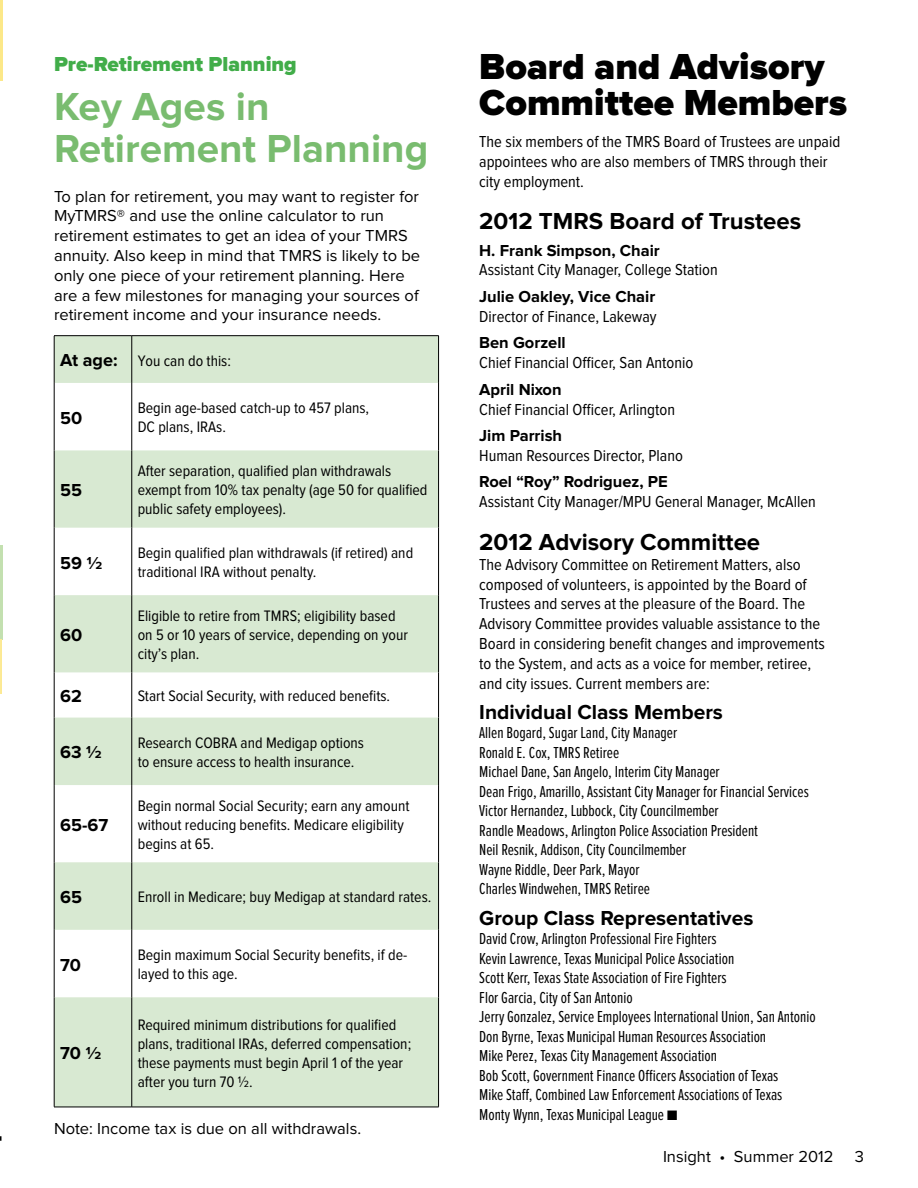
<style>
.page{position:relative;width:918px;height:1188px;background:#fff}
.page>*{position:absolute;margin:0;border:0;box-sizing:border-box;transform-origin:0 0}
.t1{font:700 40.5px/42px "Proxima Nova";color:#79bc6f}
.t2{font:900 37.5px/36px "Proxima Nova";color:#000}
.t3{font:700 24px "Proxima Nova";color:#000}
.t4{font:700 21px "Proxima Nova";color:#000}
.t5{font:900 21px "Proxima Nova";color:#41ad49}
.t6{font:700 18px "Proxima Nova";color:#000}
.t7{font:16.5px/19.5px "Proxima Nova Ex Cn";color:#000}
.t8{font:16.5px/19.8px "Proxima Nova Cond";color:#000}
.t9{font:16.5px/19.8px "Proxima Nova";color:#000}
.t10{font:700 16.5px "Proxima Nova";color:#000}
.t11{font:15.75px/18.9px "Proxima Nova Cond";color:#000}
.s1{font-family:"Proxima Nova";font-weight:700;font-size:18px}
</style>
<div class="page">
<hr style="left:0;top:545px;width:2px;height:95px;background:#c3e0b0">
<hr style="left:0;top:640px;width:1px;height:54px;background:#fcea96">
<hr style="left:0;top:0;width:2px;height:81px;background:#fce889">
<svg style="left:55px;top:336px;width:383px;height:771px;fill:#d8e9d2"></svg>
<hr style="left:54px;top:335px;width:78px;height:1px;background:#000">
<hr style="left:54px;top:336px;width:1px;height:47px;background:#000">
<hr style="left:132px;top:335px;width:307px;height:1px;background:#000">
<hr style="left:438px;top:336px;width:1px;height:47px;background:#000">
<hr style="left:54px;top:383px;width:1px;height:67px;background:#000">
<hr style="left:438px;top:383px;width:1px;height:67px;background:#000">
<hr style="left:54px;top:450px;width:1px;height:78px;background:#000">
<hr style="left:438px;top:450px;width:1px;height:78px;background:#000">
<hr style="left:54px;top:528px;width:1px;height:67px;background:#000">
<hr style="left:438px;top:528px;width:1px;height:67px;background:#000">
<hr style="left:54px;top:595px;width:1px;height:77px;background:#000">
<hr style="left:438px;top:595px;width:1px;height:77px;background:#000">
<hr style="left:54px;top:672px;width:1px;height:46px;background:#000">
<hr style="left:438px;top:672px;width:1px;height:46px;background:#000">
<hr style="left:54px;top:718px;width:1px;height:67px;background:#000">
<hr style="left:438px;top:718px;width:1px;height:67px;background:#000">
<hr style="left:54px;top:785px;width:1px;height:77px;background:#000">
<hr style="left:438px;top:785px;width:1px;height:77px;background:#000">
<hr style="left:54px;top:862px;width:1px;height:68px;background:#000">
<hr style="left:438px;top:862px;width:1px;height:68px;background:#000">
<hr style="left:54px;top:930px;width:1px;height:67px;background:#000">
<hr style="left:438px;top:930px;width:1px;height:67px;background:#000">
<hr style="left:54px;top:997px;width:1px;height:110px;background:#000">
<hr style="left:438px;top:997px;width:1px;height:110px;background:#000">
<hr style="left:54px;top:1107px;width:78px;height:1px;background:#000">
<hr style="left:132px;top:1107px;width:307px;height:1px;background:#000">
<hr style="left:132px;top:336px;width:1px;height:47px;background:#000">
<hr style="left:132px;top:383px;width:1px;height:67px;background:#000">
<hr style="left:132px;top:450px;width:1px;height:78px;background:#000">
<hr style="left:132px;top:528px;width:1px;height:67px;background:#000">
<hr style="left:132px;top:595px;width:1px;height:77px;background:#000">
<hr style="left:132px;top:672px;width:1px;height:46px;background:#000">
<hr style="left:132px;top:718px;width:1px;height:67px;background:#000">
<hr style="left:132px;top:785px;width:1px;height:77px;background:#000">
<hr style="left:132px;top:862px;width:1px;height:68px;background:#000">
<hr style="left:132px;top:930px;width:1px;height:67px;background:#000">
<hr style="left:132px;top:997px;width:1px;height:110px;background:#000">
<p class="t5" style="left:54px;top:54px;width:244px">Pre-Retirement Planning</p>
<h1 class="t1" style="left:54px;top:87px;width:376px">Key Ages in<br>Retirement Planning</h1>
<p class="t9" style="left:54px;top:187px;width:368px">To plan for retirement, you may want to register for MyTMRS® and use the online calculator to run retirement estimates to get an idea of your TMRS annuity. Also keep in mind that TMRS is likely to be only one piece of your retirement planning. Here are a few milestones for managing your sources of retirement income and your insurance needs.</p>
<p class="t11" style="left:60px;top:352px;width:172px"><span class="s1">At age:</span> You can do this:</p>
<p class="t6" style="left:60px;top:410px;width:24px">50</p>
<p class="t11" style="left:138px;top:399px;width:233px">Begin age-based catch-up to 457 plans,<br>DC plans, IRAs.</p>
<p class="t6" style="left:60px;top:482px;width:23px">55</p>
<p class="t11" style="left:138px;top:462px;width:291px">After separation, qualified plan withdrawals exempt from 10% tax penalty (age 50 for qualified public safety employees).</p>
<p class="t6" style="left:60px;top:554px;width:44px">59 ½</p>
<p class="t11" style="left:138px;top:544px;width:277px">Begin qualified plan withdrawals (if retired) and traditional IRA without penalty.</p>
<p class="t6" style="left:60px;top:627px;width:24px">60</p>
<p class="t11" style="left:138px;top:607px;width:272px">Eligible to retire from TMRS; eligibility based on 5 or 10 years of service, depending on your city’s plan.</p>
<p class="t6" style="left:60px;top:688px;width:23px">62</p>
<p class="t11" style="left:138px;top:687px;width:254px">Start Social Security, with reduced benefits.</p>
<p class="t6" style="left:60px;top:744px;width:43px">63 ½</p>
<p class="t11" style="left:138px;top:734px;width:228px">Research COBRA and Medigap options to ensure access to health insurance.</p>
<p class="t6" style="left:60px;top:817px;width:50px">65-67</p>
<p class="t11" style="left:138px;top:797px;width:273px">Begin normal Social Security; earn any amount without reducing benefits. Medicare eligibility begins at 65.</p>
<p class="t6" style="left:60px;top:889px;width:23px">65</p>
<p class="t11" style="left:138px;top:888px;width:295px">Enroll in Medicare; buy Medigap at standard rates.</p>
<p class="t6" style="left:60px;top:956px;width:22px">70</p>
<p class="t11" style="left:138px;top:946px;width:271px">Begin maximum Social Security benefits, if de&shy;layed to this age.</p>
<p class="t11" style="left:138px;top:1016px;width:275px">Required minimum distributions for qualified plans, traditional IRAs, deferred compensation; these payments must begin April 1 of the year after you turn 70 ½.</p>
<p class="t9" style="left:54px;top:1119px;width:309px">Note: Income tax is due on all withdrawals.</p>
<p class="t6" style="left:60px;top:1045px;width:43px">70 ½</p>
<h2 class="t2" style="left:479px;top:51px;width:369px">Board and Advisory<br>Committee Members</h2>
<p class="t8" style="left:479px;top:133px;width:363px">The six members of the TMRS Board of Trustees are unpaid appointees who are also members of TMRS through their city employment.</p>
<h3 class="t3" style="left:479px;top:210px;width:324px">2012 TMRS Board of Trustees</h3>
<p class="t10" style="left:479px;top:243px;width:182px">H. Frank Simpson, Chair</p>
<p class="t8" style="left:479px;top:261px;width:240px">Assistant City Manager, College Station</p>
<p class="t10" style="left:479px;top:289px;width:178px">Julie Oakley, Vice Chair</p>
<p class="t8" style="left:479px;top:307px;width:179px">Director of Finance, Lakeway</p>
<p class="t10" style="left:479px;top:335px;width:88px">Ben Gorzell</p>
<p class="t8" style="left:479px;top:353px;width:216px">Chief Financial Officer, San Antonio</p>
<p class="t10" style="left:479px;top:382px;width:84px">April Nixon</p>
<p class="t8" style="left:479px;top:400px;width:197px">Chief Financial Officer, Arlington</p>
<p class="t10" style="left:479px;top:428px;width:84px">Jim Parrish</p>
<p class="t8" style="left:479px;top:446px;width:205px">Human Resources Director, Plano</p>
<p class="t10" style="left:479px;top:474px;width:190px">Roel “Roy” Rodriguez, PE</p>
<p class="t8" style="left:479px;top:493px;width:338px">Assistant City Manager/MPU General Manager, McAllen</p>
<h3 class="t3" style="left:479px;top:531px;width:283px">2012 Advisory Committee</h3>
<p class="t8" style="left:479px;top:555px;width:347px">The Advisory Committee on Retirement Matters, also composed of volunteers, is appointed by the Board of Trustees and serves at the pleasure of the Board. The Advisory Committee provides valuable assistance to the Board in considering benefit changes and improvements to the System, and acts as a voice for member, retiree, and city issues. Current members are:</p>
<p class="t4" style="left:479px;top:702px;width:245px">Individual Class Members</p>
<p class="t7" style="left:479px;top:724px;width:331px">Allen Bogard, Sugar Land, City Manager<br>Ronald E. Cox, TMRS Retiree<br>Michael Dane, San Angelo, Interim City Manager<br>Dean Frigo, Amarillo, Assistant City Manager for Financial Services Victor Hernandez, Lubbock, City Councilmember<br>Randle Meadows, Arlington Police Association President<br>Neil Resnik, Addison, City Councilmember<br>Wayne Riddle, Deer Park, Mayor<br>Charles Windwehen, TMRS Retiree</p>
<p class="t4" style="left:479px;top:908px;width:276px">Group Class Representatives</p>
<p class="t7" style="left:479px;top:930px;width:338px">David Crow, Arlington Professional Fire Fighters<br>Kevin Lawrence, Texas Municipal Police Association<br>Scott Kerr, Texas State Association of Fire Fighters<br>Flor Garcia, City of San Antonio<br>Jerry Gonzalez, Service Employees International Union, San Antonio Don Byrne, Texas Municipal Human Resources Association<br>Mike Perez, Texas City Management Association<br>Bob Scott, Government Finance Officers Association of Texas<br>Mike Staff, Combined Law Enforcement Associations of Texas Monty Wynn, Texas Municipal League ■</p>
<p class="t9" style="left:663px;top:1147px;width:172px">Insight • Summer 2012</p>
<p class="t9" style="left:855px;top:1147px;width:11px">3</p>
</div>
